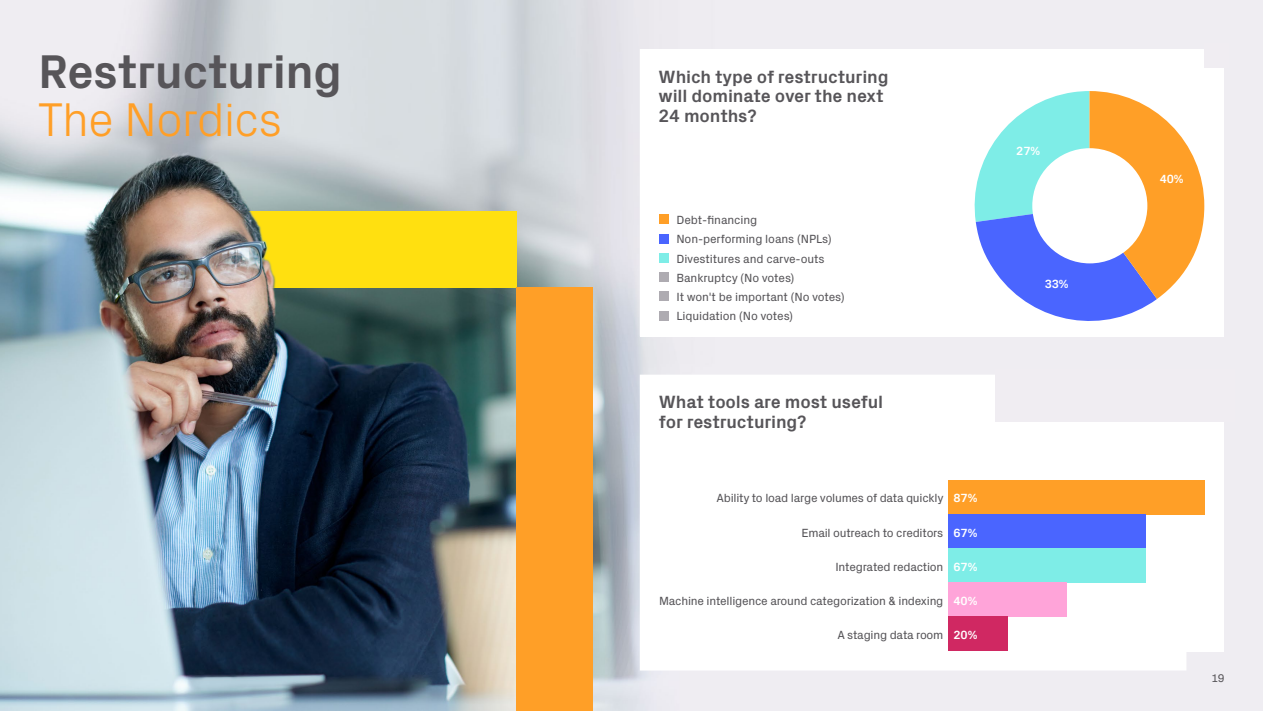
<style>
.page{position:relative;width:1263px;height:711px;background:#fff}
.page>*{position:absolute;margin:0;border:0;box-sizing:border-box;transform-origin:0 0}
.t1{font:700 48px "Px Grotesk";letter-spacing:-.015em;color:#575559}
.t2{font:300 48px "Px Grotesk";letter-spacing:-.02em;color:#ff9f27}
.t3{font:700 18px/19.5px "Px Grotesk";letter-spacing:-.01em;color:#575559}
.t4{font:12px/19.2px "Px Grotesk";letter-spacing:-.02em;color:#575559}
.t5{font:700 12px "Px Grotesk";color:#fff}
.t6{font:11.25px "Px Grotesk";color:#575559}
.s1{font-weight:700;color:#fff}
</style>
<div class="page">
<img style="left:0;top:0;width:1263px;height:710px">
<img style="left:153px;top:210px;width:364px;height:77px">
<div style="left:640px;top:49px;width:583px;height:287px;background:#fff"></div>
<div style="left:659px;top:291px;width:9px;height:10px;background:#aeabb1"></div>
<div style="left:659px;top:310px;width:9px;height:10px;background:#aeabb1"></div>
<div style="left:659px;top:272px;width:9px;height:9px;background:#aeabb1"></div>
<div style="left:659px;top:253px;width:9px;height:9px;background:#7eede7"></div>
<div style="left:659px;top:234px;width:9px;height:9px;background:#4a65ff"></div>
<div style="left:659px;top:214px;width:9px;height:10px;background:#ff9f27"></div>
<svg style="left:974px;top:91px;width:230px;height:230px"></svg>
<div style="left:1032px;top:148px;width:115px;height:115px;background:#fff;border-radius:50%"></div>
<svg style="left:640px;top:651px;width:546px;height:19px"></svg>
<div style="left:640px;top:374px;width:584px;height:277px;background:#fff"></div>
<div style="left:948px;top:479px;width:257px;height:35px;background:#ff9f27"></div>
<div style="left:948px;top:514px;width:198px;height:34px;background:#4a65ff"></div>
<div style="left:948px;top:548px;width:198px;height:34px;background:#7eede7"></div>
<div style="left:948px;top:582px;width:118px;height:34px;background:#ffa4d9"></div>
<div style="left:948px;top:616px;width:59px;height:34px;background:#d02862"></div>
<div style="left:517px;top:287px;width:76px;height:423px;background:#ff9f27"></div>
<div style="left:995px;top:368px;width:239px;height:53px;background:#f0edf2"></div>
<div style="left:1204px;top:43px;width:25px;height:25px;background:#f0edf2"></div>
<h1 class="t1" style="left:38px;top:36px;width:305px">Restructuring</h1>
<h1 class="t2" style="left:38px;top:84px;width:245px">The Nordics</h1>
<h2 class="t3" style="left:659px;top:66px;width:231px">Which type of restructuring will dominate over the next<br>24 months?</h2>
<p class="t4" style="left:676px;top:209px;width:170px">Debt-financing<br>Non-performing loans (NPLs)<br>Divestitures and carve-outs<br>Bankruptcy (No votes)<br>It won't be important (No votes)<br>Liquidation (No votes)</p>
<h2 class="t3" style="left:659px;top:391px;width:226px">What tools are most useful for restructuring?</h2>
<p class="t4" style="left:716px;top:487px;width:263px">Ability to load large volumes of data quickly <span class="s1">87%</span></p>
<p class="t5" style="left:953px;top:523px;width:26px">67%</p>
<p class="t5" style="left:953px;top:557px;width:26px">67%</p>
<p class="t5" style="left:953px;top:591px;width:26px">40%</p>
<p class="t5" style="left:953px;top:626px;width:26px">20%</p>
<p class="t4" style="left:801px;top:521px;width:143px">Email outreach to creditors</p>
<p class="t4" style="left:835px;top:556px;width:109px">Integrated redaction</p>
<p class="t4" style="left:659px;top:590px;width:286px">Machine intelligence around categorization &amp; indexing</p>
<p class="t4" style="left:837px;top:624px;width:107px">A staging data room</p>
<p class="t5" style="left:1016px;top:142px;width:25px">27%</p>
<p class="t5" style="left:1045px;top:275px;width:25px">33%</p>
<p class="t5" style="left:1160px;top:170px;width:25px">40%</p>
<p class="t6" style="left:1211px;top:669px;width:15px">19</p>
</div>
